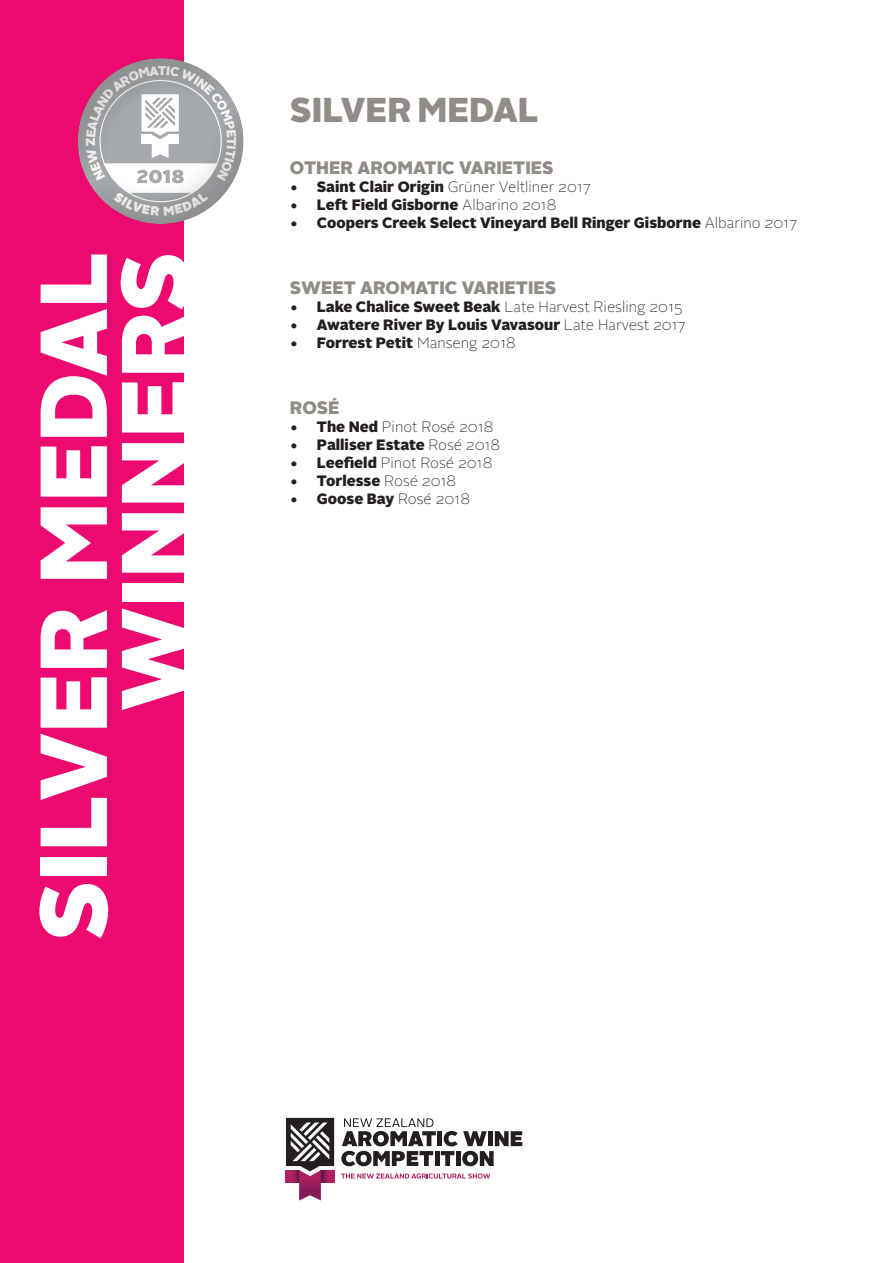
<style>
.page{position:relative;width:893px;height:1263px;background:#fff}
.page>*{position:absolute;margin:0;border:0;box-sizing:border-box;transform-origin:0 0}
.t1{font:900 94.8px/81.3px "Alright Sans";color:#fff;text-align:right}
.t2{font:900 34.5px "Alright Sans";color:#908c86}
.t3{font:900 18px "Alright Sans";color:#908c86}
.t4{font:900 15px "Alright Sans";color:#231f20}
.t5{font:100 15px "Alright Sans";color:#231f20}
.s1{font-weight:900}
.s2{font-weight:100}
</style>
<div class="page">
<div style="left:0;top:0;width:183px;height:1263px;background:#ed0a70"></div>
<div style="left:75px;top:57px;width:170px;height:169px;background:#231f20;opacity:.18"></div>
<svg style="left:341px;top:1118px;width:181px;height:48px"></svg>
<svg style="left:341px;top:1173px;width:149px;height:5px"></svg>
<svg style="left:286px;top:1118px;width:48px;height:82px"></svg>
<svg style="left:86px;top:66px;width:150px;height:150px"></svg>
<h1 class="t1" style="left:33px;top:941px;width:691px;rotate:-90deg">SILVER MEDAL<br>WINNERS</h1>
<h2 class="t2" style="left:290px;top:86px;width:250px">SILVER MEDAL</h2>
<p class="t3" style="left:290px;top:155px;width:265px">OTHER AROMATIC VARIETIES</p>
<p class="t5" style="left:290px;top:177px;width:303px"><span class="s1">• Saint Clair Origin</span> Grüner Veltliner 2017</p>
<p class="t4" style="left:290px;top:194px;width:268px">• Left Field Gisborne <span class="s2">Albarino 2018</span></p>
<p class="t4" style="left:290px;top:212px;width:509px">• Coopers Creek Select Vineyard Bell Ringer Gisborne <span class="s2">Albarino 2017</span></p>
<p class="t3" style="left:290px;top:275px;width:268px">SWEET AROMATIC VARIETIES</p>
<p class="t5" style="left:290px;top:297px;width:394px"><span class="s1">• Lake Chalice Sweet Beak</span> Late Harvest Riesling 2015</p>
<p class="t4" style="left:290px;top:314px;width:397px">• Awatere River By Louis Vavasour <span class="s2">Late Harvest 2017</span></p>
<p class="t4" style="left:290px;top:332px;width:227px">• Forrest Petit <span class="s2">Manseng 2018</span></p>
<p class="t3" style="left:290px;top:395px;width:51px">ROSÉ</p>
<p class="t5" style="left:290px;top:417px;width:205px"><span class="s1">• The Ned</span> Pinot Rosé 2018</p>
<p class="t4" style="left:290px;top:434px;width:212px">• Palliser Estate <span class="s2">Rosé 2018</span></p>
<p class="t5" style="left:290px;top:453px;width:204px"><span class="s1">• Leefield</span> Pinot Rosé 2018</p>
<p class="t4" style="left:290px;top:470px;width:168px">• Torlesse <span class="s2">Rosé 2018</span></p>
<p class="t4" style="left:290px;top:488px;width:182px">• Goose Bay <span class="s2">Rosé 2018</span></p>
</div>
